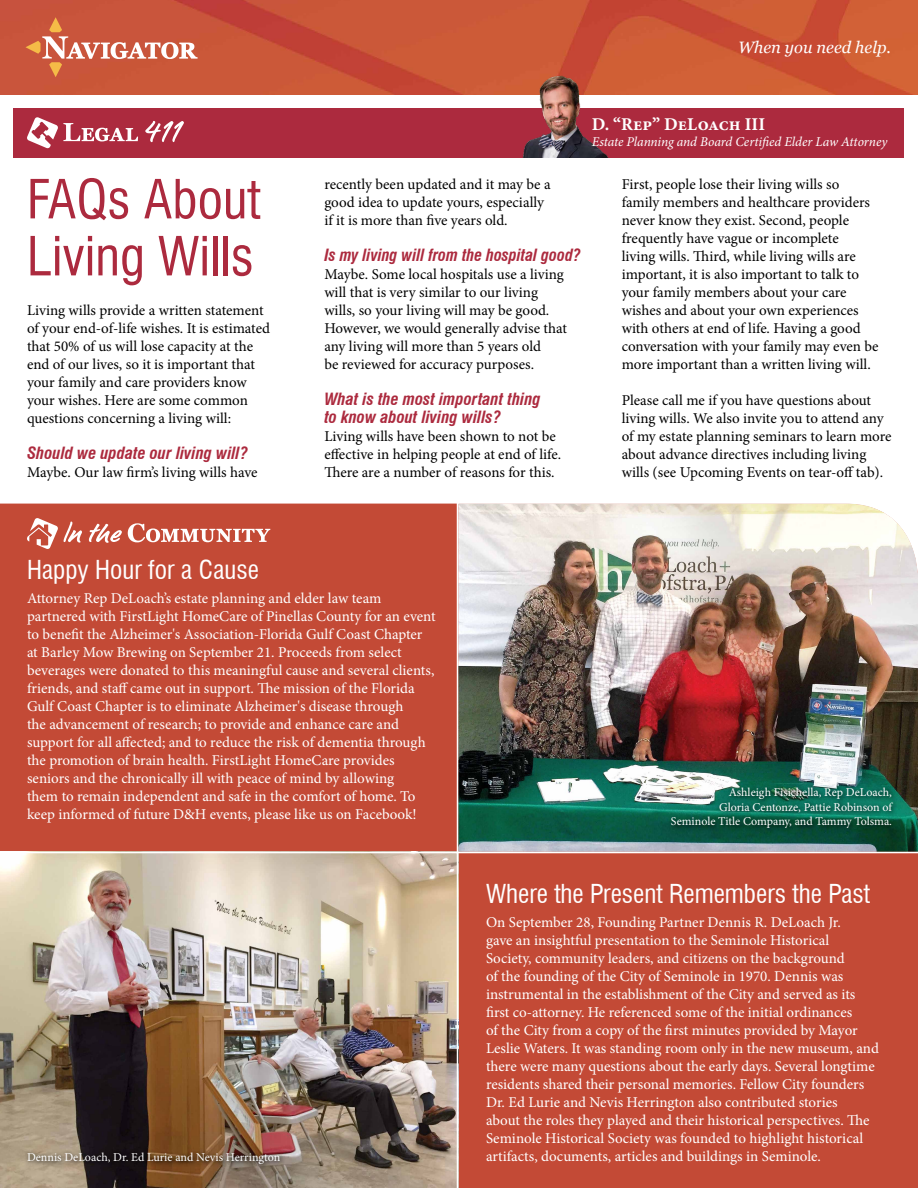
<style>
.page{position:relative;width:918px;height:1188px;background:#fff}
.page>*{position:absolute;margin:0;border:0;box-sizing:border-box;transform-origin:0 0}
.t1{font:condensed 52.5px/57px "Swiss 721 BT";color:#ac2a3e}
.t2{font:condensed 25.5px "Swiss 721 BT";color:#fff}
.t3{font:700 18px "Minion Pro";color:#fff}
.t4{font:italic 700 condensed 16.5px/18px "Swiss 721 BT";color:#ac2a3e}
.t5{font:italic 16.5px "Georgia";color:#fff}
.t6{font:15px/18px "Minion Pro";color:#fff}
.t7{font:15px/18px "Minion Pro";letter-spacing:-.005em;color:#000}
.t8{font:italic 13.5px "Minion Pro";letter-spacing:-.005em;color:#fff}
.t9{font:12px/14.4px "Minion Pro";letter-spacing:-.005em;color:#fff;text-align:right}
</style>
<div class="page">
<div style="left:0;top:504px;width:918px;height:684px;background:#c34a36"></div>
<img style="left:0;top:852px;width:458px;height:336px">
<img style="left:0;top:0;width:918px;height:94px">
<svg style="left:26px;top:17px;width:172px;height:60px;background:#d06c52"></svg>
<div style="left:14px;top:108px;width:890px;height:50px;background:#ac2a3e"></div>
<svg style="left:27px;top:117px;width:157px;height:32px"></svg>
<img style="left:456px;top:503px;width:462px;height:351px">
<svg style="left:27px;top:518px;width:31px;height:31px"></svg>
<svg style="left:64px;top:522px;width:206px;height:21px"></svg>
<img style="left:522px;top:76px;width:91px;height:82px">
<svg style="left:668px;top:784px;width:231px;height:51px;background:#1e6956"></svg>
<svg style="left:25px;top:1149px;width:261px;height:21px;background:#66503e"></svg>
<p class="t5" style="left:738px;top:35px;width:155px">When you need help.</p>
<h1 class="t1" style="left:27px;top:171px;width:235px">FAQs About<br>Living Wills</h1>
<p class="t7" style="left:27px;top:301px;width:245px">Living wills provide a written statement of your end-of-life wishes. It is estimated that 50% of us will lose capacity at the end of our lives, so it is important that your family and care providers know your wishes. Here are some common questions concerning a living will:</p>
<p class="t4" style="left:27px;top:444px;width:223px">Should we update our living will?</p>
<p class="t7" style="left:27px;top:463px;width:232px">Maybe. Our law firm’s living wills have</p>
<p class="t3" style="left:592px;top:112px;width:175px">D. “Rep” DeLoach III</p>
<p class="t8" style="left:592px;top:133px;width:297px">Estate Planning and Board Certified Elder Law Attorney</p>
<p class="t7" style="left:324px;top:175px;width:228px">recently been updated and it may be a good idea to update yours, especially if it is more than five years old.</p>
<p class="t4" style="left:324px;top:246px;width:258px">Is my living will from the hospital good?</p>
<p class="t7" style="left:324px;top:265px;width:244px">Maybe. Some local hospitals use a living will that is very similar to our living wills, so your living will may be good.<br>However, we would generally advise that any living will more than 5 years old<br>be reviewed for accuracy purposes.</p>
<p class="t4" style="left:324px;top:390px;width:218px">What is the most important thing to know about living wills?</p>
<p class="t7" style="left:324px;top:427px;width:238px">Living wills have been shown to not be effective in helping people at end of life.<br>There are a number of reasons for this.</p>
<p class="t7" style="left:622px;top:175px;width:258px">First, people lose their living wills so family members and healthcare providers never know they exist. Second, people frequently have vague or incomplete<br>living wills. Third, while living wills are important, it is also important to talk to your family members about your care wishes and about your own experiences with others at end of life. Having a good conversation with your family may even be more important than a written living will.</p>
<p class="t7" style="left:622px;top:391px;width:271px">Please call me if you have questions about living wills. We also invite you to attend any of my estate planning seminars to learn more about advance directives including living wills (see Upcoming Events on tear-off tab).</p>
<h2 class="t2" style="left:27px;top:554px;width:234px">Happy Hour for a Cause</h2>
<p class="t6" style="left:27px;top:589px;width:410px">Attorney Rep DeLoach’s estate planning and elder law team partnered with FirstLight HomeCare of Pinellas County for an event to benefit the Alzheimer's Association-Florida Gulf Coast Chapter at Barley Mow Brewing on September 21. Proceeds from select beverages were donated to this meaningful cause and several clients, friends, and staff came out in support. The mission of the Florida Gulf Coast Chapter is to eliminate Alzheimer's disease through<br>the advancement of research; to provide and enhance care and support for all affected; and to reduce the risk of dementia through the promotion of brain health. FirstLight HomeCare provides seniors and the chronically ill with peace of mind by allowing<br>them to remain independent and safe in the comfort of home. To keep informed of future D&amp;H events, please like us on Facebook!</p>
<p class="t9" style="left:671px;top:785px;width:223px">Ashleigh Fisichella, Rep DeLoach,<br>Gloria Centonze, Pattie Robinson of<br>Seminole Title Company, and Tammy Tolsma.</p>
<p class="t9" style="left:27px;top:1150px;width:255px">Dennis DeLoach, Dr. Ed Lurie and Nevis Herrington</p>
<h2 class="t2" style="left:486px;top:878px;width:386px">Where the Present Remembers the Past</h2>
<p class="t6" style="left:486px;top:913px;width:394px">On September 28, Founding Partner Dennis R. DeLoach Jr.<br>gave an insightful presentation to the Seminole Historical<br>Society, community leaders, and citizens on the background<br>of the founding of the City of Seminole in 1970. Dennis was instrumental in the establishment of the City and served as its first co-attorney. He referenced some of the initial ordinances<br>of the City from a copy of the first minutes provided by Mayor Leslie Waters. It was standing room only in the new museum, and there were many questions about the early days. Several longtime residents shared their personal memories. Fellow City founders Dr. Ed Lurie and Nevis Herrington also contributed stories<br>about the roles they played and their historical perspectives. The Seminole Historical Society was founded to highlight historical artifacts, documents, articles and buildings in Seminole.</p>
</div>
